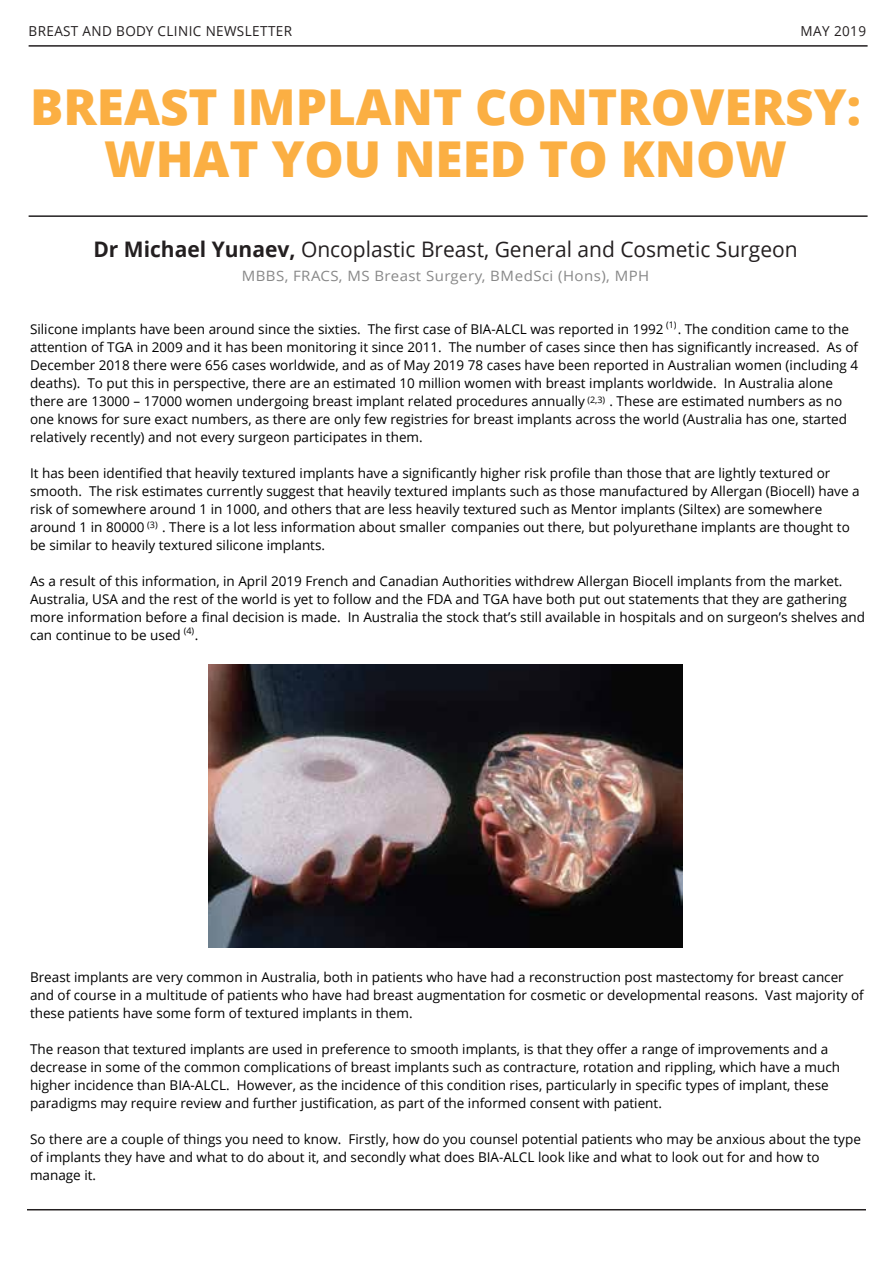
<style>
.page{position:relative;width:893px;height:1263px;background:#fff}
.page>*{position:absolute;margin:0;border:0;box-sizing:border-box;transform-origin:0 0}
.t1{font:800 49.5px/52.5px "Open Sans";color:#fbaf43;text-align:center}
.t2{font:21.45px "Open Sans";color:#231f20}
.t3{font:14.25px "Open Sans";letter-spacing:.03em;color:#888;scale:1.05 1}
.t4{font:13.8px "Open Sans";letter-spacing:.03em;color:#231f20}
.t5{font:13.5px/18px "Open Sans";color:#000}
.t6{font:9px "Open Sans";color:#000}
.s1{font-weight:700}
</style>
<div class="page">
<hr style="left:29px;top:45px;width:839px;height:2px;background:#231f20">
<hr style="left:29px;top:215px;width:839px;height:2px;background:#231f20">
<hr style="left:27px;top:1209px;width:839px;height:1px;background:#231f20">
<img style="left:209px;top:664px;width:473px;height:284px">
<p class="t4" style="left:29px;top:21px;width:265px">BREAST AND BODY CLINIC NEWSLETTER</p>
<p class="t4" style="left:801px;top:21px;width:67px">MAY 2019</p>
<h1 class="t1" style="left:30px;top:78px;width:832px">BREAST IMPLANT CONTROVERSY:<br>WHAT YOU NEED TO KNOW</h1>
<h2 class="t2" style="left:93px;top:234px;width:706px"><span class="s1">Dr Michael Yunaev,</span> Oncoplastic Breast, General and Cosmetic Surgeon</h2>
<p class="t3" style="left:242px;top:266px;width:390px">MBBS, FRACS, MS Breast Surgery, BMedSci (Hons), MPH</p>
<p class="t6" style="left:666px;top:319px;width:12px">(1)</p>
<p class="t5" style="left:30px;top:320px;width:829px">Silicone implants have been around since the sixties. The first case of BIA-ALCL was reported in 1992 . The condition came to the attention of TGA in 2009 and it has been monitoring it since 2011. The number of cases since then has significantly increased. As of December 2018 there were 656 cases worldwide, and as of May 2019 78 cases have been reported in Australian women (including 4 deaths). To put this in perspective, there are an estimated 10 million women with breast implants worldwide. In Australia alone there are 13000 – 17000 women undergoing breast implant related procedures annually</p>
<p class="t5" style="left:30px;top:392px;width:819px;text-indent:579px">. These are estimated numbers as no one knows for sure exact numbers, as there are only few registries for breast implants across the world (Australia has one, started relatively recently) and not every surgeon participates in them.</p>
<p class="t5" style="left:30px;top:464px;width:831px">It has been identified that heavily textured implants have a significantly higher risk profile than those that are lightly textured or smooth. The risk estimates currently suggest that heavily textured implants such as those manufactured by Allergan (Biocell) have a risk of somewhere around 1 in 1000, and others that are less heavily textured such as Mentor implants (Siltex) are somewhere around 1 in 80000</p>
<p class="t6" style="left:587px;top:393px;width:19px">(2,3)</p>
<p class="t6" style="left:147px;top:518px;width:12px">(3)</p>
<p class="t5" style="left:30px;top:518px;width:821px;text-indent:132px">. There is a lot less information about smaller companies out there, but polyurethane implants are thought to be similar to heavily textured silicone implants.</p>
<p class="t5" style="left:30px;top:572px;width:837px">As a result of this information, in April 2019 French and Canadian Authorities withdrew Allergan Biocell implants from the market.<br>Australia, USA and the rest of the world is yet to follow and the FDA and TGA have both put out statements that they are gathering more information before a final decision is made. In Australia the stock that’s still available in hospitals and on surgeon’s shelves and can continue to be used .</p>
<p class="t6" style="left:184px;top:625px;width:12px">(4)</p>
<p class="t5" style="left:30px;top:968px;width:835px">Breast implants are very common in Australia, both in patients who have had a reconstruction post mastectomy for breast cancer and of course in a multitude of patients who have had breast augmentation for cosmetic or developmental reasons. Vast majority of these patients have some form of textured implants in them.</p>
<p class="t5" style="left:30px;top:1040px;width:812px">The reason that textured implants are used in preference to smooth implants, is that they offer a range of improvements and a decrease in some of the common complications of breast implants such as contracture, rotation and rippling, which have a much higher incidence than BIA-ALCL. However, as the incidence of this condition rises, particularly in specific types of implant, these paradigms may require review and further justification, as part of the informed consent with patient.</p>
<p class="t5" style="left:30px;top:1130px;width:832px">So there are a couple of things you need to know. Firstly, how do you counsel potential patients who may be anxious about the type of implants they have and what to do about it, and secondly what does BIA-ALCL look like and what to look out for and how to manage it.</p>
</div>
